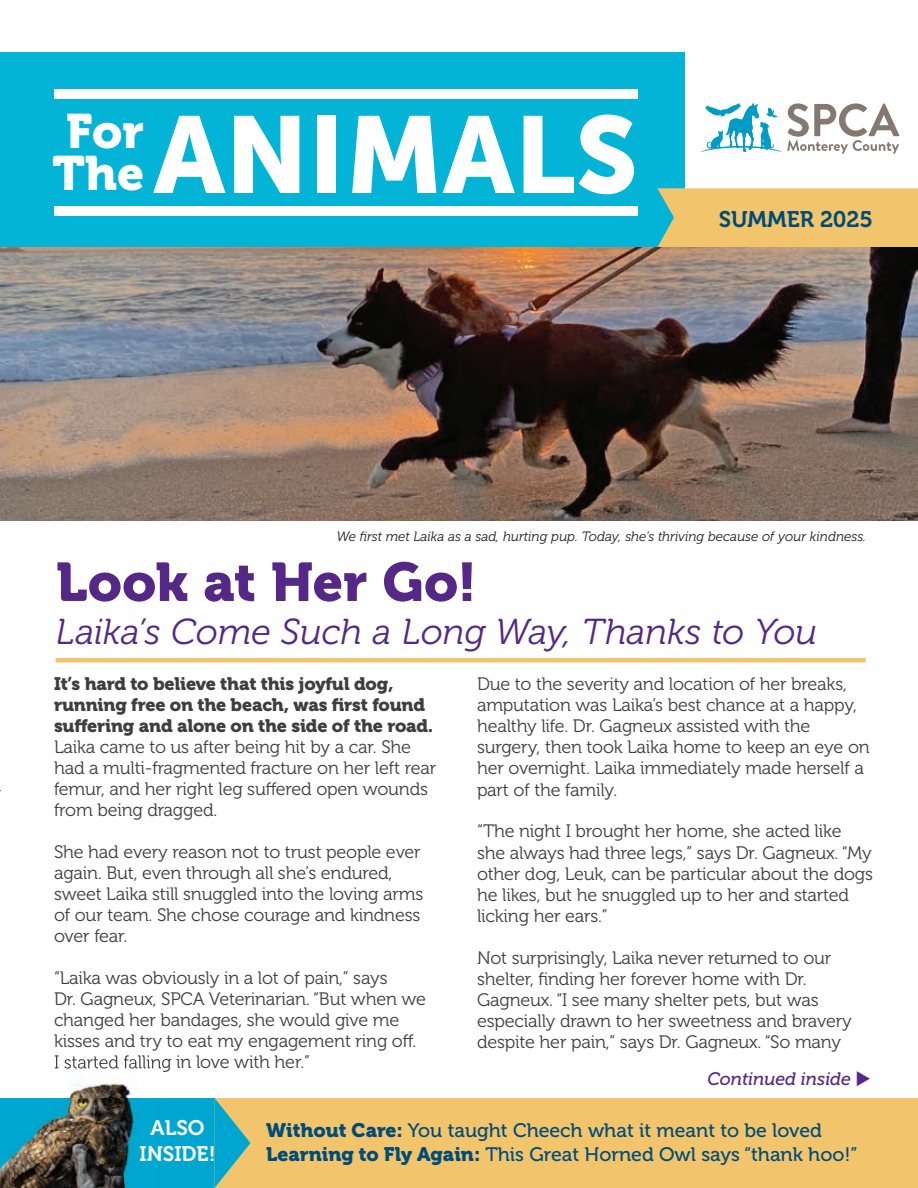
<style>
.page{position:relative;width:918px;height:1188px;background:#fff}
.page>*{position:absolute;margin:0;border:0;box-sizing:border-box;transform-origin:0 0}
.t1{font:108px "Museo Sans 900";color:#fff}
.t2{font:54px "Museo 900";color:#552786}
.t3{font:48px "Museo 900";color:#fff}
.t4{font:italic 36px "Museo 300";color:#552786}
.t5{font:22.5px "Museo 700";color:#004c79}
.t6{font:21px/25.2px "Museo 700";color:#fff;text-align:center}
.t7{font:19.5px/24px "Museo 500";color:#004c79}
.t8{font:18px/21px "Museo 300";letter-spacing:-.01em;color:#3e3e3f}
.t9{font:18px/21px "Museo 900";letter-spacing:-.01em;color:#3e3e3f}
.t10{font:italic 18px "Museo 500";letter-spacing:-.005em;color:#552786}
.t11{font:italic 13.5px "Museo 300";color:#231f20}
.s1{font-family:"Museo 900"}
</style>
<div class="page">
<div style="left:0;top:1098px;width:918px;height:90px;background:#f2c46c"></div>
<svg style="left:215px;top:1098px;width:36px;height:90px"></svg>
<div style="left:0;top:1098px;width:214px;height:90px;background:#00a6cf"></div>
<div style="left:0;top:52px;width:685px;height:195px;background:#03b4d7"></div>
<svg style="left:701px;top:103px;width:80px;height:49px"></svg>
<svg style="left:787px;top:103px;width:112px;height:51px"></svg>
<div style="left:657px;top:188px;width:261px;height:59px;background:#f2c46c"></div>
<div style="left:54px;top:89px;width:583px;height:10px;background:#fff"></div>
<div style="left:54px;top:206px;width:583px;height:9px;background:#fff"></div>
<img style="left:1px;top:1067px;width:164px;height:121px">
<img style="left:55px;top:1058px;width:110px;height:14px">
<hr style="left:56px;top:658px;width:810px;height:4px;background:#f2c46c">
<img style="left:0;top:247px;width:918px;height:274px">
<h3 class="t3" style="left:66px;top:104px;width:80px">For</h3>
<h3 class="t3" style="left:53px;top:146px;width:93px">The</h3>
<h1 class="t1" style="left:154px;top:94px;width:486px">ANIMALS</h1>
<p class="t5" style="left:719px;top:206px;width:156px">SUMMER 2025</p>
<p class="t11" style="left:337px;top:529px;width:531px">We first met Laika as a sad, hurting pup. Today, she’s thriving because of your kindness.</p>
<h2 class="t2" style="left:56px;top:551px;width:422px">Look at Her Go!</h2>
<h3 class="t4" style="left:56px;top:613px;width:763px">Laika’s Come Such a Long Way, Thanks to You</h3>
<p class="t9" style="left:54px;top:674px;width:381px">It’s hard to believe that this joyful dog, running free on the beach, was first found suffering and alone on the side of the road.</p>
<p class="t8" style="left:54px;top:737px;width:384px">Laika came to us after being hit by a car. She had a multi-fragmented fracture on her left rear femur, and her right leg suffered open wounds from being dragged.</p>
<p class="t8" style="left:54px;top:842px;width:371px">She had every reason not to trust people ever again. But, even through all she’s endured, sweet Laika still snuggled into the loving arms of our team. She chose courage and kindness over fear.</p>
<p class="t8" style="left:54px;top:968px;width:374px">“Laika was obviously in a lot of pain,” says<br>Dr. Gagneux, SPCA Veterinarian. “But when we changed her bandages, she would give me kisses and try to eat my engagement ring off.<br>I started falling in love with her.”</p>
<p class="t8" style="left:477px;top:674px;width:394px">Due to the severity and location of her breaks, amputation was Laika’s best chance at a happy, healthy life. Dr. Gagneux assisted with the surgery, then took Laika home to keep an eye on her overnight. Laika immediately made herself a part of the family.</p>
<p class="t8" style="left:477px;top:821px;width:398px">“The night I brought her home, she acted like she always had three legs,” says Dr. Gagneux. “My other dog, Leuk, can be particular about the dogs he likes, but he snuggled up to her and started licking her ears.”</p>
<p class="t8" style="left:477px;top:947px;width:377px">Not surprisingly, Laika never returned to our shelter, finding her forever home with Dr.<br>Gagneux. “I see many shelter pets, but was especially drawn to her sweetness and bravery despite her pain,” says Dr. Gagneux. “So many</p>
<p class="t10" style="left:707px;top:1069px;width:165px">Continued inside ◆</p>
<p class="t6" style="left:140px;top:1116px;width:78px">ALSO<br>INSIDE!</p>
<p class="t7" style="left:266px;top:1118px;width:593px"><span class="s1">Without Care:</span> You taught Cheech what it meant to be loved<br><span class="s1">Learning to Fly Again:</span> This Great Horned Owl says “thank hoo!”</p>
</div>
